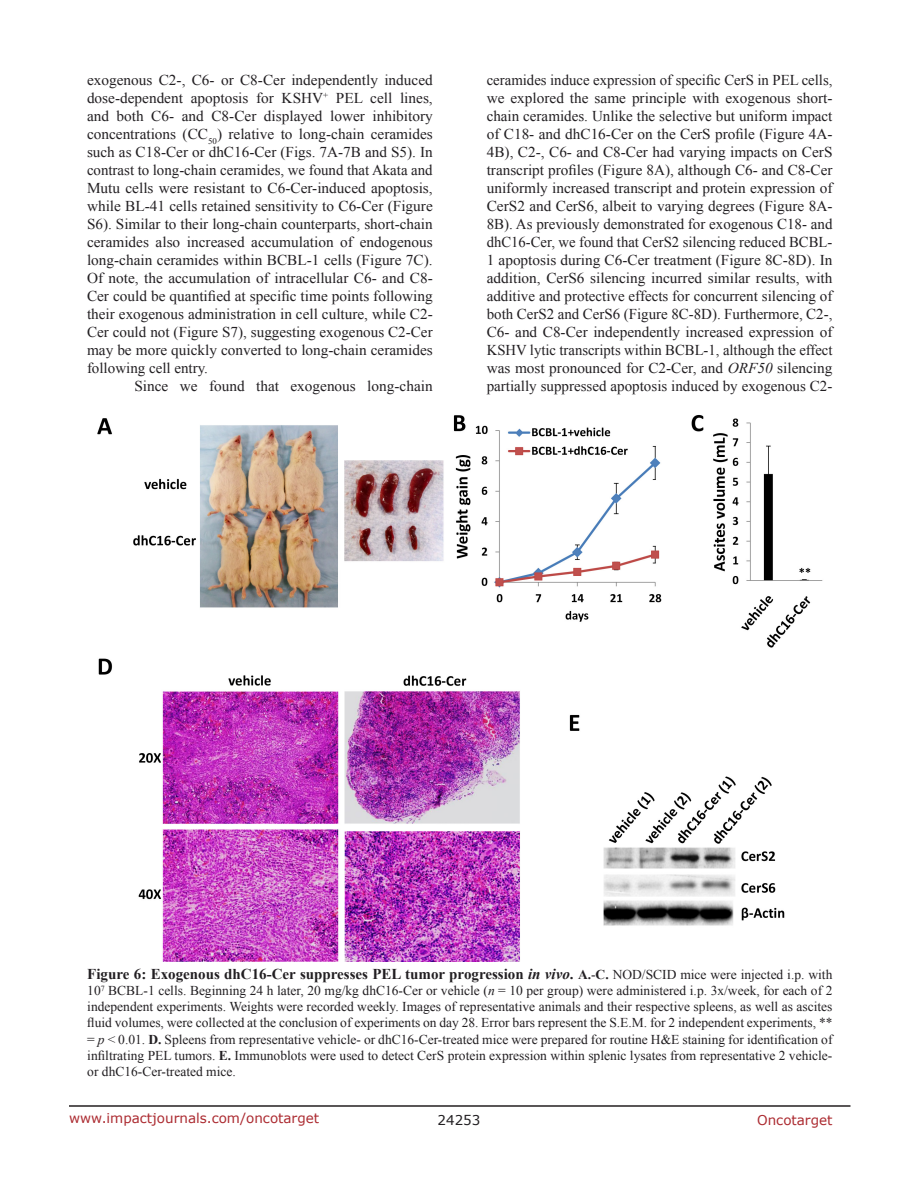
<style>
.page{position:relative;width:918px;height:1188px;background:#fff}
.page>*{position:absolute;margin:0;border:0;box-sizing:border-box;transform-origin:0 0}
.BodyText{font:15px/18px "Times New Roman";color:#221f22;text-align:justify}
.FigureText{font:700 15px "Times New Roman";color:#221f22}
.FigureText-2{font:13.5px/16.2px "Times New Roman";color:#221f22;text-align:justify}
.t1{font:13.5px "Verdana";color:#ac2b31}
.t2{font:13.5px "Verdana";color:#221f22}
.s1{font-style:italic}
.s2{font-size:13.5px}
.s3{font-weight:400;font-size:13.5px}
.s4{font-weight:700}
</style>
<div class="page">
<hr style="left:69px;top:1105px;width:781px;height:2px;background:#231f20">
<img style="left:97px;top:415px;width:726px;height:546px">
<p class="BodyText" style="left:87px;top:71px;width:347px">exogenous C2-, C6- or C8-Cer independently induced dose-dependent apoptosis for KSHV<sup>+</sup> PEL cell lines, and both C6- and C8-Cer displayed lower inhibitory concentrations (CC<sub>50</sub>) relative to long-chain ceramides such as C18-Cer or dhC16-Cer (Figs. 7A-7B and S5). In contrast to long-chain ceramides, we found that Akata and Mutu cells were resistant to C6-Cer-induced apoptosis, while BL-41 cells retained sensitivity to C6-Cer (Figure S6). Similar to their long-chain counterparts, short-chain ceramides also increased accumulation of endogenous long-chain ceramides within BCBL-1 cells (Figure 7C).<br>Of note, the accumulation of intracellular C6- and C8- Cer could be quantified at specific time points following their exogenous administration in cell culture, while C2- Cer could not (Figure S7), suggesting exogenous C2-Cer may be more quickly converted to long-chain ceramides following cell entry.</p>
<p class="BodyText" style="left:134px;top:377px;width:300px">Since we found that exogenous long-chain</p>
<p class="BodyText" style="left:487px;top:71px;width:347px">ceramides induce expression of specific CerS in PEL cells, we explored the same principle with exogenous short&shy;chain ceramides. Unlike the selective but uniform impact of C18- and dhC16-Cer on the CerS profile (Figure 4A-4B), C2-, C6- and C8-Cer had varying impacts on CerS transcript profiles (Figure 8A), although C6- and C8-Cer uniformly increased transcript and protein expression of CerS2 and CerS6, albeit to varying degrees (Figure 8A-8B). As previously demonstrated for exogenous C18- and dhC16-Cer, we found that CerS2 silencing reduced BCBL-1 apoptosis during C6-Cer treatment (Figure 8C-8D). In addition, CerS6 silencing incurred similar results, with additive and protective effects for concurrent silencing of both CerS2 and CerS6 (Figure 8C-8D). Furthermore, C2-, C6- and C8-Cer independently increased expression of KSHV lytic transcripts within BCBL-1, although the effect was most pronounced for C2-Cer, and <span class="s1">ORF50</span> silencing partially suppressed apoptosis induced by exogenous C2-</p>
<p class="FigureText" style="left:87px;top:963px;width:747px">Figure 6: Exogenous dhC16-Cer suppresses PEL tumor progression <span class="s1">in vivo</span>. <span class="s2">A.</span><span class="s3">-</span><span class="s2">C.</span> <span class="s3">NOD/SCID mice were injected i.p. with</span></p>
<p class="FigureText-2" style="left:87px;top:982px;width:747px">10<sup>7</sup> BCBL-1 cells. Beginning 24 h later, 20 mg/kg dhC16-Cer or vehicle (<span class="s1">n</span> = 10 per group) were administered i.p. 3x/week, for each of 2 independent experiments. Weights were recorded weekly. Images of representative animals and their respective spleens, as well as ascites fluid volumes, were collected at the conclusion of experiments on day 28. Error bars represent the S.E.M. for 2 independent experiments, ** = <span class="s1">p</span> &lt; 0.01. <span class="s4">D.</span> Spleens from representative vehicle- or dhC16-Cer-treated mice were prepared for routine H&amp;E staining for identification of infiltrating PEL tumors. <span class="s4">E.</span> Immunoblots were used to detect CerS protein expression within splenic lysates from representative 2 vehicle&shy;or dhC16-Cer-treated mice.</p>
<p class="t1" style="left:69px;top:1109px;width:252px">www.impactjournals.com/oncotarget</p>
<p class="t2" style="left:438px;top:1111px;width:44px">24253</p>
<p class="t1" style="left:757px;top:1111px;width:77px">Oncotarget</p>
</div>
